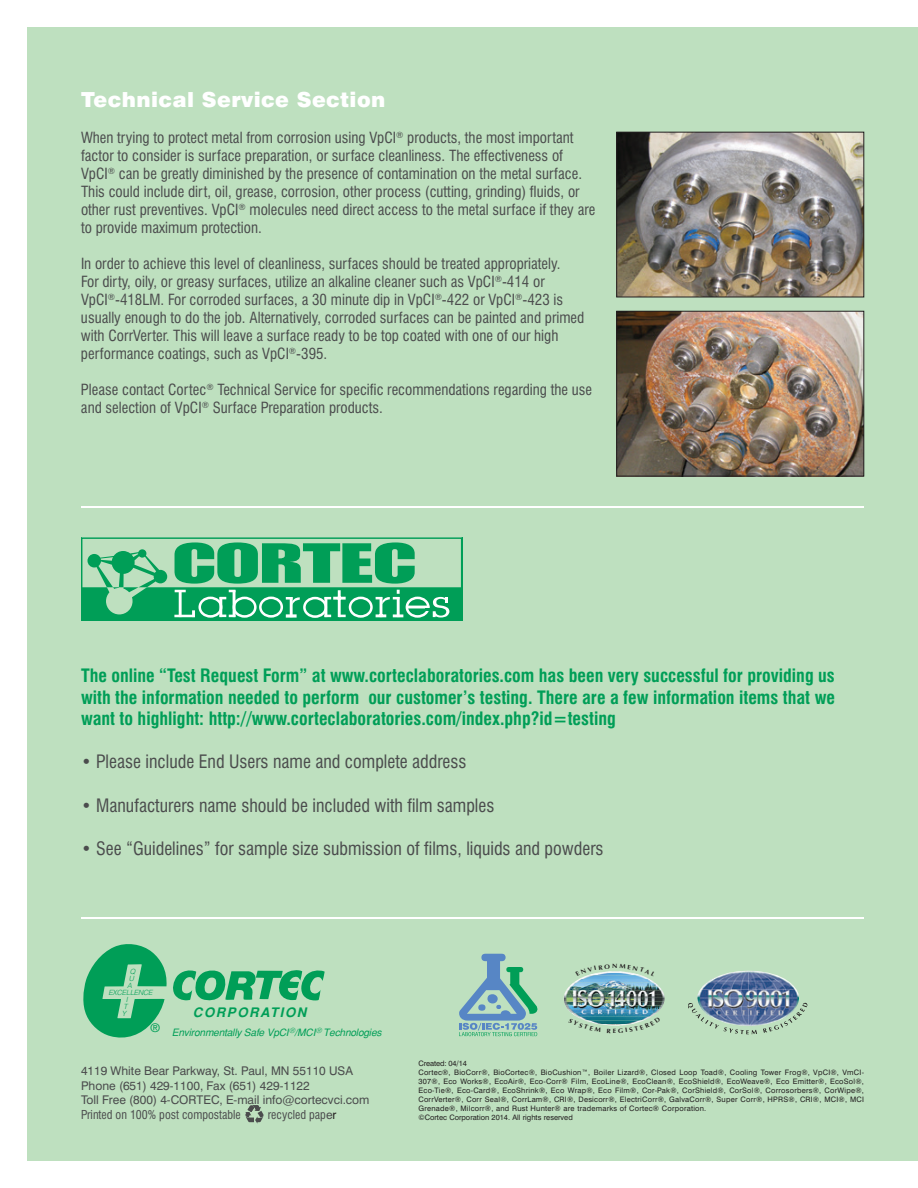
<style>
.page{position:relative;width:918px;height:1188px;background:#fff}
.page>*{position:absolute;margin:0;border:0;box-sizing:border-box;transform-origin:0 0}
.t1{font:900 20.85px "Swiss 721 BT";letter-spacing:.02em;color:#fff}
.t2{font:700 condensed 18px/21.6px "Swiss 721 BT";color:#009e57;text-align:justify}
.t3{font:condensed 18px "Swiss 721 BT";color:#4b4c4d}
.t4{font:condensed 15px/18px "Swiss 721 BT";color:#4b4c4d}
.t5{font:italic 700 13.2px "Helvetica";letter-spacing:.12em;color:#009e57}
.t6{font:12px "Swiss 721 BT";color:#4b4c4d}
.t7{font:condensed 12px "Swiss 721 BT";color:#4b4c4d}
.t8{font:12px "Helvetica";color:#009e57}
.t9{font:italic 10.2px "Helvetica";letter-spacing:-.02em;color:#009e57}
.t10{font:7.5px/9px "Swiss 721 BT";letter-spacing:.015em;color:#231f20;text-align:justify}
.t11{font:7.5px "Swiss 721 BT";letter-spacing:-.015em;color:#231f20}
.t12{font:italic 300 7.2px/7.2px "Helvetica";letter-spacing:-.02em;color:#009e57;text-align:center}
.t13{font:700 6.15px "Optima";color:#231f20;scale:1.11 1}
.s1{font-stretch:normal}
.s2{font-stretch:normal;color:#231f20}
</style>
<div class="page">
<div style="left:27px;top:27px;width:891px;height:1134px;background:#bee0bf"></div>
<svg style="left:83px;top:944px;width:242px;height:94px"></svg>
<hr style="left:81px;top:918px;width:783px;height:1px;background:#fff">
<img style="left:697px;top:971px;width:102px;height:54px">
<svg style="left:688px;top:1003px;width:69px;height:31px"></svg>
<svg style="left:763px;top:1003px;width:45px;height:30px"></svg>
<img style="left:610px;top:971px;width:10px;height:4px">
<img style="left:579px;top:975px;width:70px;height:4px">
<img style="left:573px;top:979px;width:82px;height:4px">
<img style="left:569px;top:983px;width:90px;height:4px">
<img style="left:566px;top:987px;width:96px;height:3px">
<img style="left:564px;top:990px;width:101px;height:15px">
<img style="left:565px;top:1005px;width:98px;height:4px">
<img style="left:568px;top:1009px;width:92px;height:4px">
<img style="left:572px;top:1013px;width:84px;height:4px">
<img style="left:578px;top:1017px;width:40px;height:3px">
<img style="left:601px;top:1020px;width:17px;height:4px">
<img style="left:601px;top:1024px;width:17px;height:2px">
<svg style="left:459px;top:954px;width:79px;height:82px"></svg>
<svg style="left:245px;top:1105px;width:19px;height:19px"></svg>
<img style="left:618px;top:134px;width:244px;height:161px">
<div style="left:616px;top:132px;width:248px;height:165px;border:1px solid #231f20"></div>
<img style="left:618px;top:313px;width:244px;height:161px">
<div style="left:616px;top:311px;width:248px;height:165px;border:1px solid #231f20"></div>
<hr style="left:81px;top:506px;width:783px;height:1px;background:#fff">
<svg style="left:81px;top:537px;width:381px;height:84px"></svg>
<svg style="left:578px;top:1018px;width:23px;height:7px"></svg>
<svg style="left:618px;top:1017px;width:32px;height:9px"></svg>
<svg style="left:579px;top:971px;width:31px;height:5px"></svg>
<svg style="left:620px;top:971px;width:29px;height:5px"></svg>
<p class="t1" style="left:81px;top:87px;width:306px">Technical Service Section</p>
<p class="t4" style="left:81px;top:129px;width:516px">When trying to protect metal from corrosion using VpCI<sup>®</sup> products, the most important factor to consider is surface preparation, or surface cleanliness. The effectiveness of VpCI<sup>®</sup> can be greatly diminished by the presence of contamination on the metal surface.<br>This could include dirt, oil, grease, corrosion, other process (cutting, grinding) fluids, or other rust preventives. VpCI<sup>®</sup> molecules need direct access to the metal surface if they are to provide maximum protection.</p>
<p class="t4" style="left:81px;top:255px;width:505px">In order to achieve this level of cleanliness, surfaces should be treated appropriately.<br>For dirty, oily, or greasy surfaces, utilize an alkaline cleaner such as VpCI<sup>®</sup>-414 or VpCI<sup>®</sup>-418LM. For corroded surfaces, a 30 minute dip in VpCI<sup>®</sup>-422 or VpCI<sup>®</sup>-423 is usually enough to do the job. Alternatively, corroded surfaces can be painted and primed with CorrVerter. This will leave a surface ready to be top coated with one of our high performance coatings, such as VpCI<sup>®</sup>-395.</p>
<p class="t4" style="left:81px;top:381px;width:513px">Please contact Cortec<sup>®</sup> Technical Service for specific recommendations regarding the use and selection of VpCI<sup>®</sup> Surface Preparation products.</p>
<p class="t2" style="left:81px;top:665px;width:756px">The online “Test Request Form” at www.corteclaboratories.com has been very successful for providing us with the information needed to perform our customer’s testing. There are a few information items that we want to highlight: http://www.corteclaboratories.com/index.php?id=testing</p>
<p class="t3" style="left:81px;top:751px;width:387px">• Please include End Users name and complete address</p>
<p class="t3" style="left:81px;top:794px;width:415px">• Manufacturers name should be included with film samples</p>
<p class="t3" style="left:81px;top:837px;width:524px">• See “Guidelines” for sample size submission of films, liquids and powders</p>
<p class="t12" style="left:127px;top:967px;width:10px">Q<br>U<br>A</p>
<p class="t12" style="left:122px;top:996px;width:7px">I<br>T<br>Y</p>
<p class="t12" style="left:108px;top:989px;width:46px">EXCELLENCE</p>
<p class="t8" style="left:151px;top:1021px;width:10px">®</p>
<p class="t5" style="left:193px;top:1004px;width:115px">CORPORATION</p>
<p class="t9" style="left:172px;top:1027px;width:211px">Environmentally Safe VpCI<sup>®</sup>/MCI<sup>®</sup> Technologies</p>
<p class="t6" style="left:81px;top:1064px;width:274px">4119 White Bear Parkway, St. Paul, MN 55110 USA</p>
<p class="t6" style="left:81px;top:1078px;width:230px">Phone (651) 429-1100, Fax (651) 429-1122</p>
<p class="t6" style="left:81px;top:1092px;width:290px">Toll Free (800) 4-CORTEC, E-mail info@cortecvci.com</p>
<p class="t7" style="left:81px;top:1107px;width:161px">Printed on 100% post compostable</p>
<p class="t7" style="left:268px;top:1107px;width:70px">recycled pap<span class="s1">e</span><span class="s2">r</span></p>
<p class="t13" style="left:612px;top:963px;width:6px">N</p>
<p class="t13" style="left:613px;top:1027px;width:5px">E</p>
<p class="t11" style="left:418px;top:1059px;width:50px">Created: 04/14</p>
<p class="t10" style="left:418px;top:1068px;width:447px">Cortec®, BioCorr®, BioCortec®, BioCushion™, Boiler Lizard®, Closed Loop Toad®, Cooling Tower Frog®, VpCI®, VmCI-307®, Eco Works®, EcoAir®, Eco-Corr® Film, EcoLine®, EcoClean®, EcoShield®, EcoWeave®, Eco Emitter®, EcoSol®, Eco-Tie®, Eco-Card®, EcoShrink®, Eco Wrap®, Eco Film®, Cor-Pak®, CorShield®, CorSol®, Corrosorbers®, CorWipe®, CorrVerter®, Corr Seal®, CorrLam®, CRI®, Desicorr®, ElectriCorr®, GalvaCorr®, Super Corr®, HPRS®, CRI®, MCI®, MCI Grenade®, Milcorr®, and Rust Hunter® are trademarks of Cortec® Corporation.</p>
<p class="t10" style="left:419px;top:1113px;width:156px">©Cortec Corporation 2014. All rights reserved</p>
</div>
